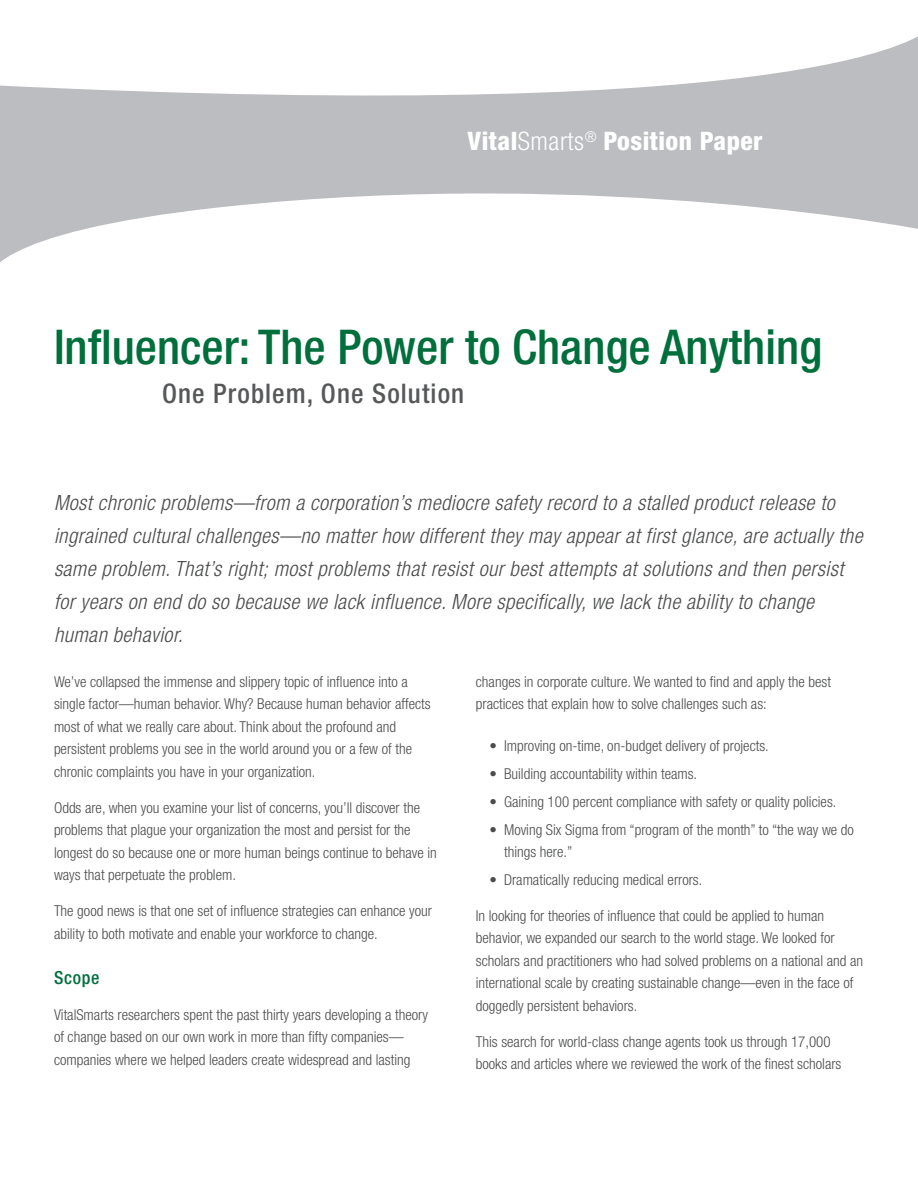
<style>
.page{position:relative;width:918px;height:1188px;background:#fff}
.page>*{position:absolute;margin:0;border:0;box-sizing:border-box;transform-origin:0 0}
.opener_p{font:500 condensed 48px "Helvetica Neue";color:#006f3c}
.subhead{font:500 condensed 27px "Helvetica Neue";letter-spacing:.04em;color:#57585a}
.t1{font:800 condensed 25.5px "Helvetica Neue";letter-spacing:.02em;color:#fff}
.opener_p-2{font:italic 300 condensed 21px/33px "Helvetica Neue";letter-spacing:.02em;color:#4b4c4d}
.subhead-2{font:500 condensed 18px "Helvetica Neue";letter-spacing:.04em;color:#006f3c}
.body{font:300 condensed 15px/22.5px "Helvetica Neue";color:#4b4c4d}
.bullets{font:300 condensed 15px/22.5px "Helvetica Neue";color:#4b4c4d}
.bullets_last{font:300 condensed 15px "Helvetica Neue";color:#4b4c4d}
.s1{font-weight:300}
</style>
<div class="page">
<svg style="left:0;top:36px;width:918px;height:226px;fill:#bcbdc0"></svg>
<p class="t1" style="left:468px;top:126px;width:297px">Vital<span class="s1">Smarts</span><sup>®</sup> Position Paper</p>
<p class="opener_p" style="left:54px;top:319px;width:770px">Influencer: The Power to Change Anything</p>
<p class="subhead" style="left:162px;top:377px;width:304px">One Problem, One Solution</p>
<p class="opener_p-2" style="left:54px;top:486px;width:810px">Most chronic problems—from a corporation’s mediocre safety record to a stalled product release to ingrained cultural challenges—no matter how different they may appear at first glance, are actually the same problem. That’s right; most problems that resist our best attempts at solutions and then persist for years on end do so because we lack influence. More specifically, we lack the ability to change human behavior.</p>
<p class="body" style="left:54px;top:670px;width:378px">We’ve collapsed the immense and slippery topic of influence into a single factor—human behavior. Why? Because human behavior affects most of what we really care about. Think about the profound and persistent problems you see in the world around you or a few of the chronic complaints you have in your organization.</p>
<p class="body" style="left:54px;top:796px;width:384px">Odds are, when you examine your list of concerns, you’ll discover the problems that plague your organization the most and persist for the longest do so because one or more human beings continue to behave in ways that perpetuate the problem.</p>
<p class="body" style="left:54px;top:900px;width:379px">The good news is that one set of influence strategies can enhance your ability to both motivate and enable your workforce to change.</p>
<p class="subhead-2" style="left:54px;top:967px;width:47px">Scope</p>
<p class="body" style="left:54px;top:1003px;width:376px">VitalSmarts researchers spent the past thirty years developing a theory of change based on our own work in more than fifty companies— companies where we helped leaders create widespread and lasting</p>
<p class="body" style="left:476px;top:670px;width:357px">changes in corporate culture. We wanted to find and apply the best practices that explain how to solve challenges such as:</p>
<p class="bullets" style="left:489px;top:734px;width:281px">• Improving on-time, on-budget delivery of projects.</p>
<p class="bullets" style="left:489px;top:762px;width:209px">• Building accountability within teams.</p>
<p class="bullets" style="left:489px;top:790px;width:349px">• Gaining 100 percent compliance with safety or quality policies.</p>
<p class="bullets" style="left:504px;top:818px;width:351px;text-indent:-15px">• Moving Six Sigma from “program of the month” to “the way we do things here.”</p>
<p class="bullets_last" style="left:489px;top:871px;width:214px">• Dramatically reducing medical errors.</p>
<p class="body" style="left:476px;top:904px;width:389px">In looking for theories of influence that could be applied to human behavior, we expanded our search to the world stage. We looked for scholars and practitioners who had solved problems on a national and an international scale by creating sustainable change—even in the face of doggedly persistent behaviors.</p>
<p class="body" style="left:476px;top:1030px;width:367px">This search for world-class change agents took us through 17,000 books and articles where we reviewed the work of the finest scholars</p>
</div>
